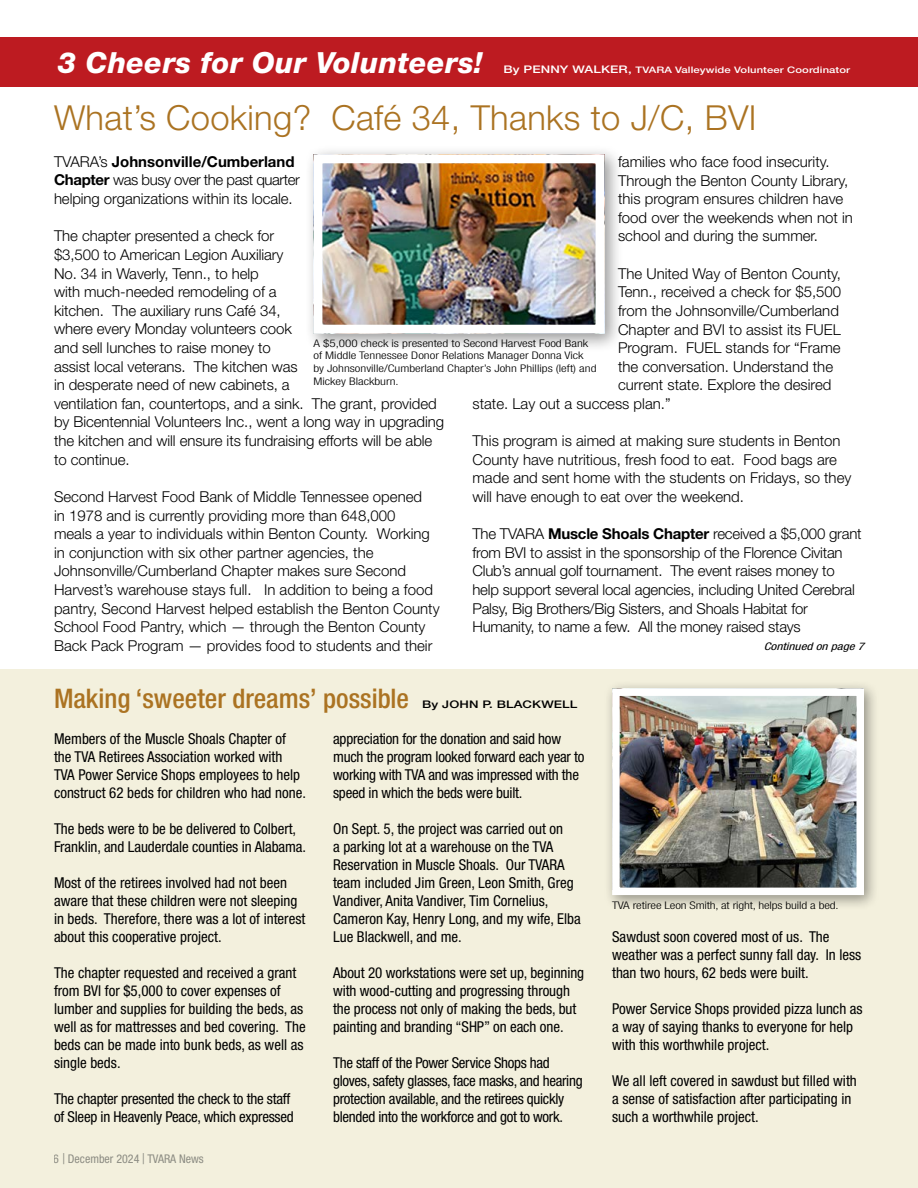
<style>
.page{position:relative;width:918px;height:1188px;background:#fff}
.page>*{position:absolute;margin:0;border:0;box-sizing:border-box;transform-origin:0 0}
.t1{font:300 34.5px "Helvetica Neue LT Std";letter-spacing:.01em;color:#ab7322}
.t2{font:italic 800 29.1px "Helvetica Neue LT Std";letter-spacing:.01em;color:#fff}
.t3{font:500 condensed 27px "Helvetica Neue LT Std";color:#ab7322}
.t4{font:300 15px/18.6px "Helvetica Neue LT Std";color:#000}
.t5{font:condensed 15px/18px "Helvetica Neue LT Std";color:#000}
.t6{font:condensed 15px/18px "Helvetica Neue LT Std";letter-spacing:-.02em;color:#000}
.t7{font:condensed 12px "Helvetica Neue LT Std";color:#939598}
.t8{font:300 condensed 10.5px/12.6px "Helvetica Neue LT Std";color:#000;scale:1.25 1}
.t9{font:500 10.5px "Helvetica Neue LT Std";letter-spacing:.01em;color:#000;scale:1.25 1}
.t10{font:italic condensed 10.5px "Helvetica Neue LT Std";color:#000;scale:1.25 1}
.t11{font:500 9px "Helvetica Neue LT Std";letter-spacing:.01em;color:#fff;scale:1.25 1}
.s1{font-size:10.5px}
.s2{font-weight:700}
.s3{font-size:15px}
</style>
<div class="page">
<div style="left:0;top:670px;width:918px;height:518px;background:#f3f0dd"></div>
<div style="left:604px;top:680px;width:276px;height:231px;background:#000;opacity:.4"></div>
<img style="left:620px;top:696px;width:236px;height:191px">
<div style="left:612px;top:688px;width:252px;height:207px;border:7px solid #fff"></div>
<div style="left:0;top:38px;width:918px;height:49px;background:#bd1b21"></div>
<div style="left:304px;top:145px;width:319px;height:208px;background:#000;opacity:.4"></div>
<img style="left:323px;top:164px;width:272px;height:160px">
<div style="left:313px;top:154px;width:292px;height:180px;border:9px solid #fff"></div>
<h2 class="t2" style="left:58px;top:46px;width:427px">3 Cheers for Our Volunteers!</h2>
<p class="t11" style="left:503px;top:65px;width:279px"><span class="s1">By PENNY WALKER,</span> TVARA Valleywide Volunteer Coordinator</p>
<h1 class="t1" style="left:54px;top:96px;width:704px">What’s Cooking? Café 34, Thanks to J/C, BVI</h1>
<p class="t4" style="left:54px;top:152px;width:247px">TVARA’s <span class="s2">Johnsonville/Cumberland<br>Chapter</span> was busy over the past quarter helping organizations within its locale.</p>
<p class="t4" style="left:54px;top:226px;width:392px">The chapter presented a check for<br>$3,500 to American Legion Auxiliary<br>No. 34 in Waverly, Tenn., to help<br>with much-needed remodeling of a<br>kitchen. The auxiliary runs Café 34,<br>where every Monday volunteers cook<br>and sell lunches to raise money to<br>assist local veterans. The kitchen was<br>in desperate need of new cabinets, a<br>ventilation fan, countertops, and a sink. The grant, provided by Bicentennial Volunteers Inc., went a long way in upgrading the kitchen and will ensure its fundraising efforts will be able to continue.</p>
<p class="t4" style="left:54px;top:487px;width:387px">Second Harvest Food Bank of Middle Tennessee opened<br>in 1978 and is currently providing more than 648,000<br>meals a year to individuals within Benton County. Working in conjunction with six other partner agencies, the Johnsonville/Cumberland Chapter makes sure Second Harvest’s warehouse stays full. In addition to being a food pantry, Second Harvest helped establish the Benton County School Food Pantry, which — through the Benton County Back Pack Program — provides food to students and their</p>
<p class="t4" style="left:618px;top:152px;width:236px">families who face food insecurity.<br>Through the Benton County Library, this program ensures children have food over the weekends when not in school and during the summer.</p>
<p class="t4" style="left:618px;top:264px;width:224px">The United Way of Benton County,</p>
<p class="t4" style="left:618px;top:282px;width:225px">Tenn., received a check for $5,500</p>
<p class="t4" style="left:618px;top:301px;width:222px">from the Johnsonville/Cumberland</p>
<p class="t4" style="left:618px;top:320px;width:224px">Chapter and BVI to assist its FUEL</p>
<p class="t4" style="left:618px;top:338px;width:224px">Program. FUEL stands for “Frame</p>
<p class="t4" style="left:618px;top:357px;width:217px">the conversation. Understand the</p>
<p class="t4" style="left:618px;top:375px;width:215px">current state. Explore the desired</p>
<p class="t4" style="left:472px;top:394px;width:200px">state. Lay out a success plan.”</p>
<p class="t4" style="left:472px;top:431px;width:380px">This program is aimed at making sure students in Benton County have nutritious, fresh food to eat. Food bags are made and sent home with the students on Fridays, so they will have enough to eat over the weekend.</p>
<p class="t4" style="left:472px;top:524px;width:391px">The TVARA <span class="s2">Muscle Shoals Chapter</span> received a $5,000 grant from BVI to assist in the sponsorship of the Florence Civitan Club’s annual golf tournament. The event raises money to help support several local agencies, including United Cerebral Palsy, Big Brothers/Big Sisters, and Shoals Habitat for Humanity, to name a few. All the money raised stays</p>
<p class="t8" style="left:313px;top:337px;width:228px">A $5,000 check is presented to Second Harvest Food Bank of Middle Tennessee Donor Relations Manager Donna Vick by Johnsonville/Cumberland Chapter’s John Phillips (left) and Mickey Blackburn.</p>
<p class="t10" style="left:764px;top:640px;width:82px">Continued on page 7</p>
<h3 class="t3" style="left:54px;top:682px;width:357px">Making ‘sweeter dreams’ possible</h3>
<p class="t9" style="left:422px;top:698px;width:126px">By JOHN P. BLACKWELL</p>
<p class="t5" style="left:54px;top:729px;width:254px">Members of the Muscle Shoals Chapter of the TVA Retirees Association worked with TVA Power Service Shops employees to help construct 62 beds for children who had none.</p>
<p class="t5" style="left:54px;top:819px;width:254px">The beds were to be be delivered to Colbert,<br>Franklin, and Lauderdale counties in Alabama.</p>
<p class="t5" style="left:54px;top:873px;width:253px">Most of the retirees involved had not been aware that these children were not sleeping in beds. Therefore, there was a lot of interest about this cooperative project.</p>
<p class="t5" style="left:54px;top:963px;width:253px">The chapter requested and received a grant from BVI for $5,000 to cover expenses of lumber and supplies for building the beds, as well as for mattresses and bed covering. The beds can be made into bunk beds, as well as single beds.</p>
<p class="t5" style="left:54px;top:1089px;width:241px">The chapter presented the check to the staff of Sleep in Heavenly Peace, which expressed</p>
<p class="t5" style="left:333px;top:729px;width:253px">appreciation for the donation and said how much the program looked forward each year to working with TVA and was impressed with the speed in which the beds were built.</p>
<p class="t5" style="left:333px;top:819px;width:249px">On Sept. 5, the project was carried out on<br>a parking lot at a warehouse on the TVA Reservation in Muscle Shoals. Our TVARA team included Jim Green, Leon Smith, Greg Vandiver, Anita Vandiver, Tim Cornelius, Cameron Kay, Henry Long, and my wife, Elba Lue Blackwell, and me.</p>
<p class="t5" style="left:333px;top:963px;width:253px">About 20 workstations were set up, beginning with wood-cutting and progressing through the process not only of making the beds, but painting and branding “SHP” on each one.</p>
<p class="t6" style="left:333px;top:1053px;width:251px">The staff of the Power Service Shops had gloves, safety glasses, face masks, and hearing protection available, and the retirees quickly blended into the workforce and got to work.</p>
<p class="t7" style="left:54px;top:1151px;width:152px">6 <span class="s3">|</span> December 2024 <span class="s3">|</span> TVARA News</p>
<p class="t8" style="left:612px;top:899px;width:183px">TVA retiree Leon Smith, at right, helps build a bed.</p>
<p class="t5" style="left:612px;top:927px;width:251px">Sawdust soon covered most of us. The weather was a perfect sunny fall day. In less than two hours, 62 beds were built.</p>
<p class="t5" style="left:612px;top:999px;width:252px">Power Service Shops provided pizza lunch as a way of saying thanks to everyone for help with this worthwhile project.</p>
<p class="t5" style="left:612px;top:1071px;width:246px">We all left covered in sawdust but filled with a sense of satisfaction after participating in such a worthwhile project.</p>
</div>
